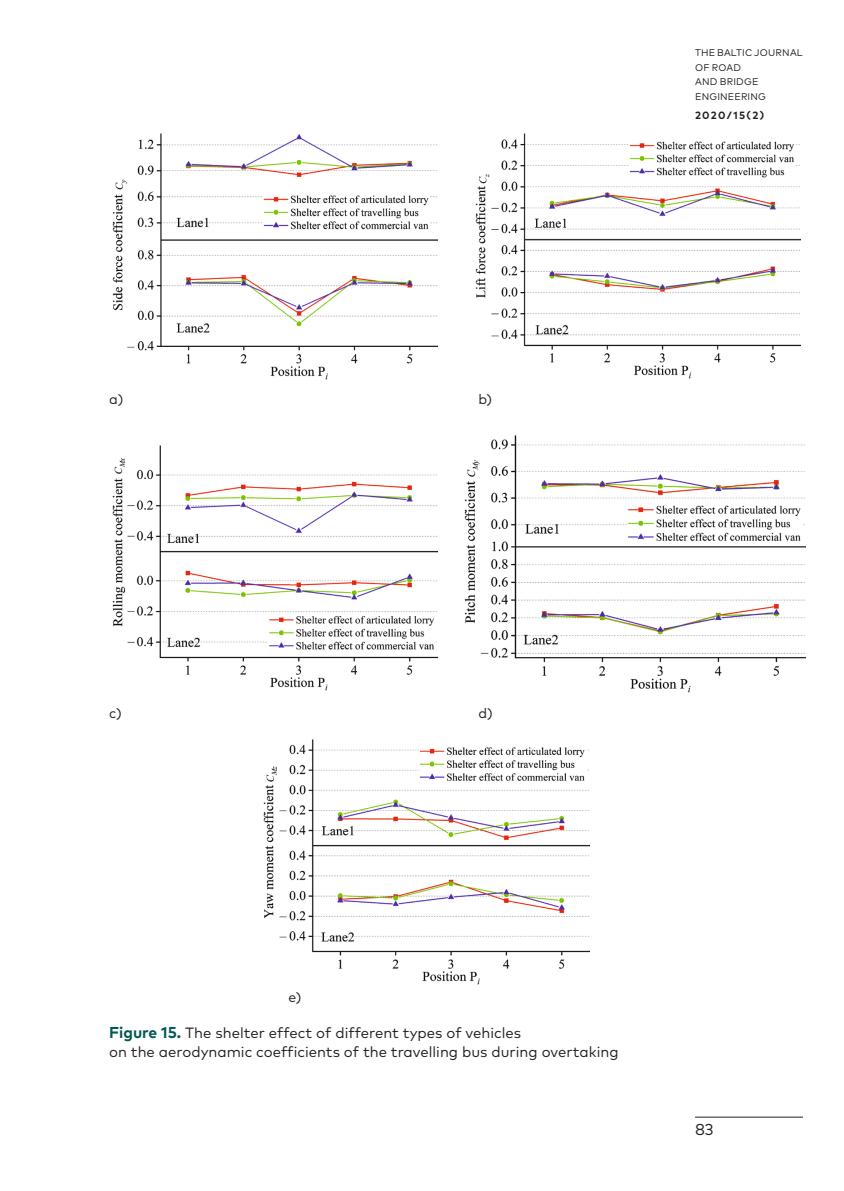
<style>
.page{position:relative;width:844px;height:1191px;background:#fff}
.page>*{position:absolute;margin:0;border:0;box-sizing:border-box;transform-origin:0 0}
.t1{font:15.75px "Mark Pro";color:#231f20}
.Attela_paraksts{font:14.88px/18.4px "Mark Pro";color:#231f20}
.Attela_piezime{font:14px "Mark Pro";color:#231f20}
.t2{font:700 10.5px "Mark Pro";letter-spacing:.125em;color:#231f20}
.t3{font:9.62px/14.3px "Mark Pro";letter-spacing:.02em;color:#231f20}
.s1{font-weight:700;font-size:15.75px;color:#005855}
</style>
<div class="page">
<hr style="left:694px;top:1116px;width:108px;height:1px;background:#231f20">
<img style="left:112px;top:134px;width:325px;height:246px">
<img style="left:475px;top:134px;width:325px;height:245px">
<img style="left:112px;top:445px;width:325px;height:246px">
<img style="left:464px;top:435px;width:341px;height:258px">
<img style="left:263px;top:739px;width:326px;height:246px">
<p class="Attela_piezime" style="left:109px;top:388px;width:16px">a)</p>
<p class="Attela_piezime" style="left:478px;top:388px;width:15px">b)</p>
<p class="t3" style="left:695px;top:45px;width:109px">THE BALTIC JOURNAL<br>OF ROAD<br>AND BRIDGE<br>ENGINEERING</p>
<p class="t2" style="left:694px;top:107px;width:71px">2020/15(2)</p>
<p class="Attela_piezime" style="left:109px;top:703px;width:14px">c)</p>
<p class="Attela_piezime" style="left:478px;top:703px;width:16px">d)</p>
<p class="Attela_piezime" style="left:288px;top:986px;width:14px">e)</p>
<p class="Attela_paraksts" style="left:109px;top:1022px;width:510px"><span class="s1">Figure 15.</span> The shelter effect of different types of vehicles<br>on the aerodynamic coefficients of the travelling bus during overtaking</p>
<p class="t1" style="left:694px;top:1118px;width:20px">83</p>
</div>
